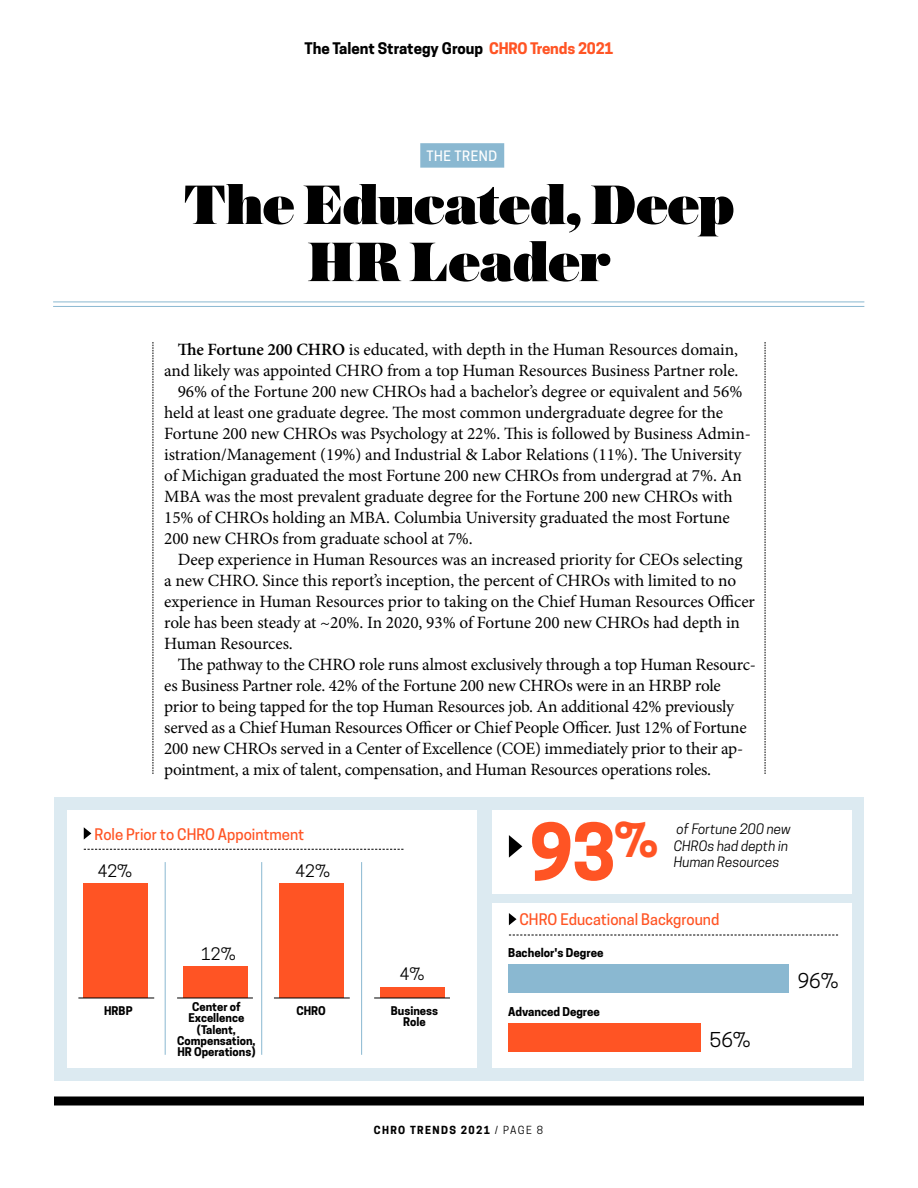
<style>
.page{position:relative;width:918px;height:1188px;background:#fff}
.page>*{position:absolute;margin:0;border:0;box-sizing:border-box;transform-origin:0 0}
.Numbers_large{font:700 73.35px "Cooper Hewitt";color:#ff5424}
.t1{font:900 58.35px/57.2px "Austin";color:#000;text-align:center}
.Numbers_large-2{font:19.2px "Cooper Hewitt";color:#000}
.t2{font:17.25px/21px "Minion Pro";letter-spacing:-.01em;color:#000}
.Numbers_large-3{font:16.2px "Cooper Hewitt";color:#000}
.t3{font:500 15px "Cooper Hewitt";color:#ff5424}
.t4{font:700 15px "Cooper Hewitt";letter-spacing:-.01em;color:#000}
.t5{font:italic 13.5px/16.5px "Cooper Hewitt";color:#000}
.t6{font:500 13.5px "Cooper Hewitt";letter-spacing:.04em;color:#fff}
.t7{font:700 11.55px "Cooper Hewitt";color:#000}
.t8{font:700 11.25px/11.2px "Cooper Hewitt";color:#000;text-align:center}
.t9{font:700 10.5px "Cooper Hewitt";letter-spacing:.13em;color:#000}
.s1{color:#ff5424}
.s2{font-weight:600}
.s3{font-weight:400}
</style>
<div class="page">
<div style="left:54px;top:1096px;width:810px;height:10px;background:#000"></div>
<div style="left:420px;top:143px;width:84px;height:25px;background:#8ab8d1"></div>
<hr style="left:53px;top:301px;width:811px;height:1px;background:#8ab8d1">
<hr style="left:53px;top:306px;width:811px;height:1px;background:#8ab8d1">
<div style="left:54px;top:797px;width:809px;height:284px;background:#dceaf1"></div>
<div style="left:68px;top:810px;width:409px;height:257px;background:#fff"></div>
<div style="left:492px;top:810px;width:359px;height:83px;background:#fff"></div>
<div style="left:492px;top:903px;width:359px;height:165px;background:#fff"></div>
<svg style="left:509px;top:913px;width:8px;height:12px"></svg>
<svg style="left:84px;top:827px;width:7px;height:13px"></svg>
<svg style="left:84px;top:849px;width:320px;height:1px"></svg>
<svg style="left:509px;top:935px;width:329px;height:1px"></svg>
<div style="left:84px;top:884px;width:64px;height:114px;background:#ff5424"></div>
<div style="left:279px;top:884px;width:65px;height:114px;background:#ff5424"></div>
<div style="left:183px;top:966px;width:64px;height:32px;background:#ff5424"></div>
<div style="left:380px;top:987px;width:64px;height:11px;background:#ff5424"></div>
<hr style="left:165px;top:862px;width:1px;height:193px;background:#8ab8d1">
<hr style="left:261px;top:862px;width:1px;height:193px;background:#8ab8d1">
<hr style="left:361px;top:862px;width:1px;height:193px;background:#8ab8d1">
<svg style="left:509px;top:835px;width:13px;height:23px"></svg>
<div style="left:508px;top:964px;width:280px;height:28px;background:#8ab8d1"></div>
<div style="left:508px;top:1023px;width:193px;height:28px;background:#ff5424"></div>
<hr style="left:78px;top:998px;width:76px;height:1px;background:#000">
<hr style="left:177px;top:998px;width:76px;height:1px;background:#000">
<hr style="left:274px;top:998px;width:76px;height:1px;background:#000">
<hr style="left:374px;top:998px;width:76px;height:1px;background:#000">
<svg style="left:765px;top:342px;width:1px;height:432px"></svg>
<svg style="left:153px;top:342px;width:1px;height:432px"></svg>
<p class="t4" style="left:304px;top:39px;width:311px">The Talent Strategy Group <span class="s1">CHRO Trends 2021</span></p>
<p class="t6" style="left:427px;top:148px;width:72px">THE TREND</p>
<p class="t1" style="left:183px;top:174px;width:552px">The Educated, Deep<br>HR Leader</p>
<p class="t2" style="left:164px;top:339px;width:576px;text-align:right"><span class="s2">The Fortune 200 CHRO</span> is educated, with depth in the Human Resources domain, and likely was appointed CHRO from a top Human Resources Business Partner role.</p>
<p class="t2" style="left:164px;top:381px;width:588px;text-indent:14px">96% of the Fortune 200 new CHROs had a bachelor’s degree or equivalent and 56% held at least one graduate degree. The most common undergraduate degree for the Fortune 200 new CHROs was Psychology at 22%. This is followed by Business Admin&shy;istration/Management (19%) and Industrial &amp; Labor Relations (11%). The University of Michigan graduated the most Fortune 200 new CHROs from undergrad at 7%. An MBA was the most prevalent graduate degree for the Fortune 200 new CHROs with 15% of CHROs holding an MBA. Columbia University graduated the most Fortune 200 new CHROs from graduate school at 7%.</p>
<p class="t2" style="left:164px;top:549px;width:592px;text-indent:14px">Deep experience in Human Resources was an increased priority for CEOs selecting<br>a new CHRO. Since this report’s inception, the percent of CHROs with limited to no experience in Human Resources prior to taking on the Chief Human Resources Officer role has been steady at ~20%. In 2020, 93% of Fortune 200 new CHROs had depth in Human Resources.</p>
<p class="t2" style="left:164px;top:654px;width:593px;text-indent:14px">The pathway to the CHRO role runs almost exclusively through a top Human Resourc&shy;es Business Partner role. 42% of the Fortune 200 new CHROs were in an HRBP role prior to being tapped for the top Human Resources job. An additional 42% previously served as a Chief Human Resources Officer or Chief People Officer. Just 12% of Fortune 200 new CHROs served in a Center of Excellence (COE) immediately prior to their ap&shy;pointment, a mix of talent, compensation, and Human Resources operations roles.</p>
<p class="t3" style="left:94px;top:825px;width:211px">Role Prior to CHRO Appointment</p>
<p class="Numbers_large-3" style="left:98px;top:862px;width:36px">42%</p>
<p class="Numbers_large-3" style="left:296px;top:862px;width:36px">42%</p>
<p class="Numbers_large-3" style="left:201px;top:944px;width:36px">12%</p>
<p class="Numbers_large-3" style="left:400px;top:964px;width:26px">4%</p>
<p class="t8" style="left:104px;top:1005px;width:30px">HRBP</p>
<p class="t8" style="left:177px;top:1001px;width:80px">Center of<br>Excellence (Talent,<br>Compensation,<br>HR Operations)</p>
<p class="t8" style="left:296px;top:1005px;width:31px">CHRO</p>
<p class="t8" style="left:391px;top:1005px;width:49px">Business<br>Role</p>
<p class="Numbers_large" style="left:529px;top:809px;width:131px">93<sup>%</sup></p>
<p class="t5" style="left:674px;top:821px;width:118px">of Fortune 200 new<br>CHROs had depth in<br>Human Resources</p>
<p class="t3" style="left:520px;top:911px;width:201px">CHRO Educational Background</p>
<p class="t7" style="left:508px;top:946px;width:97px">Bachelor's Degree</p>
<p class="t7" style="left:508px;top:1005px;width:93px">Advanced Degree</p>
<p class="Numbers_large-2" style="left:710px;top:1028px;width:42px">56%</p>
<p class="Numbers_large-2" style="left:798px;top:970px;width:42px">96%</p>
<p class="t9" style="left:374px;top:1124px;width:171px">CHRO TRENDS 2021 <span class="s3">/ PAGE 8</span></p>
</div>
